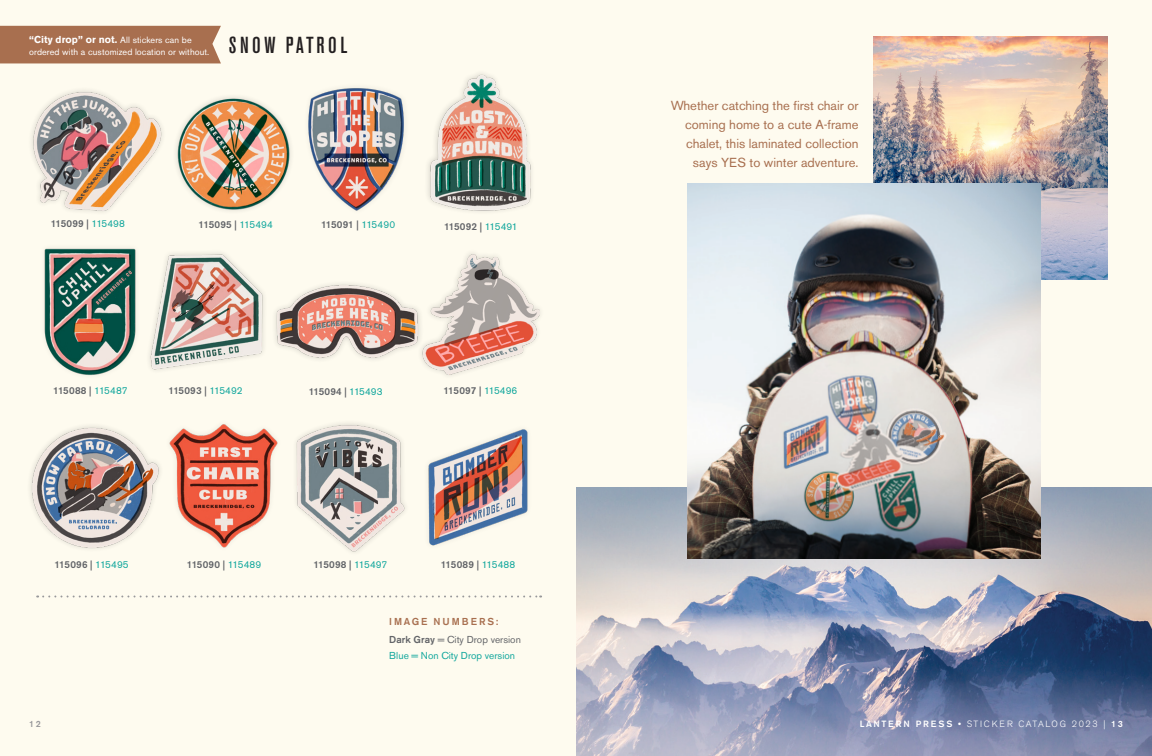
<style>
.page{position:relative;width:1152px;height:756px;background:#fff}
.page>*{position:absolute;margin:0;border:0;box-sizing:border-box;transform-origin:0 0}
.t1{font:500 condensed 23px "Akzidenz Grotesk BE";letter-spacing:.15em;color:#231f20}
.t2{font:13px/19px "Akzidenz Grotesk BE";color:#a86f4f;text-align:right}
.t3{font:500 10px "Akzidenz Grotesk BE";letter-spacing:.02em;color:#636569}
.t4{font:10px/18px "Akzidenz Grotesk BE";color:#636569}
.t5{font:700 10px "Akzidenz Grotesk BE";letter-spacing:.01em;color:#fff}
.t6{font:10px "Akzidenz Grotesk BE";color:#12a79d}
.t7{font:9px "Akzidenz Grotesk BE";letter-spacing:.01em;color:#fff}
.t8{font:300 9px "Akzidenz Grotesk BE";letter-spacing:.18em;color:#fff}
.t9{font:500 9px "Akzidenz Grotesk BE";color:#98989a}
.s1{font-weight:400;font-size:9px}
.s2{font-weight:400;color:#12a79d}
.s3{font-weight:500;color:#a86f4f}
.s4{font-weight:500}
</style>
<div class="page">
<div style="left:0;top:0;width:576px;height:756px;background:#fefbef"></div>
<div style="left:272px;top:280px;width:152px;height:83px;background:#231f20;opacity:.2"></div>
<img style="left:276px;top:280px;width:141px;height:83px">
<img style="left:428px;top:73px;width:104px;height:139px">
<div style="left:417px;top:249px;width:128px;height:131px;background:#fefbef"></div>
<img style="left:423px;top:253px;width:117px;height:123px">
<img style="left:169px;top:424px;width:109px;height:124px">
<img style="left:149px;top:253px;width:115px;height:117px">
<img style="left:30px;top:426px;width:130px;height:123px">
<img style="left:31px;top:90px;width:132px;height:122px">
<img style="left:308px;top:88px;width:96px;height:123px">
<div style="left:39px;top:243px;width:102px;height:137px;background:#231f20;opacity:.1"></div>
<img style="left:296px;top:423px;width:109px;height:129px">
<img style="left:176px;top:97px;width:115px;height:114px">
<img style="left:428px;top:429px;width:100px;height:117px">
<svg style="left:37px;top:596px;width:504px;height:2px"></svg>
<div style="left:0;top:26px;width:221px;height:37px;background:#a86f4f"></div>
<div style="left:576px;top:0;width:576px;height:756px;background:#fefbef"></div>
<img style="left:874px;top:36px;width:234px;height:244px">
<img style="left:576px;top:487px;width:576px;height:269px">
<img style="left:687px;top:184px;width:354px;height:375px">
<p class="t5" style="left:29px;top:34px;width:164px">“City drop” or not. <span class="s1">All stickers can be</span></p>
<p class="t7" style="left:29px;top:47px;width:182px">ordered with a customized location or without.</p>
<p class="t1" style="left:229px;top:33px;width:120px">SNOW PATROL</p>
<p class="t3" style="left:51px;top:218px;width:76px">115099 | <span class="s2">115498</span></p>
<p class="t3" style="left:199px;top:218px;width:76px">115095 | <span class="s2">115494</span></p>
<p class="t3" style="left:321px;top:218px;width:76px">115091 | <span class="s2">115490</span></p>
<p class="t3" style="left:444px;top:220px;width:75px">115092 | <span class="s2">115491</span></p>
<p class="t3" style="left:53px;top:385px;width:76px">115088 | <span class="s2">115487</span></p>
<p class="t3" style="left:169px;top:385px;width:76px">115093 | <span class="s2">115492</span></p>
<p class="t3" style="left:309px;top:385px;width:75px">115094 | <span class="s2">115493</span></p>
<p class="t3" style="left:443px;top:385px;width:76px">115097 | <span class="s2">115496</span></p>
<p class="t3" style="left:54px;top:558px;width:76px">115096 | <span class="s2">115495</span></p>
<p class="t3" style="left:187px;top:558px;width:76px">115090 | <span class="s2">115489</span></p>
<p class="t3" style="left:313px;top:558px;width:75px">115098 | <span class="s2">115497</span></p>
<p class="t3" style="left:441px;top:558px;width:76px">115089 | <span class="s2">115488</span></p>
<p class="t9" style="left:29px;top:718px;width:13px">12</p>
<p class="t4" style="left:389px;top:612px;width:133px"><span class="s3">IMAGE NUMBERS:<br></span><span class="s4">Dark Gray</span> = City Drop version</p>
<p class="t6" style="left:389px;top:649px;width:127px">Blue = Non City Drop version</p>
<p class="t2" style="left:671px;top:96px;width:189px">Whether catching the first chair or coming home to a cute A-frame chalet, this laminated collection says YES to winter adventure.</p>
<p class="t8" style="left:860px;top:719px;width:265px"><span class="s4">LANTERN PRESS •</span> STICKER CATALOG 2023 | <span class="s4">13</span></p>
</div>
